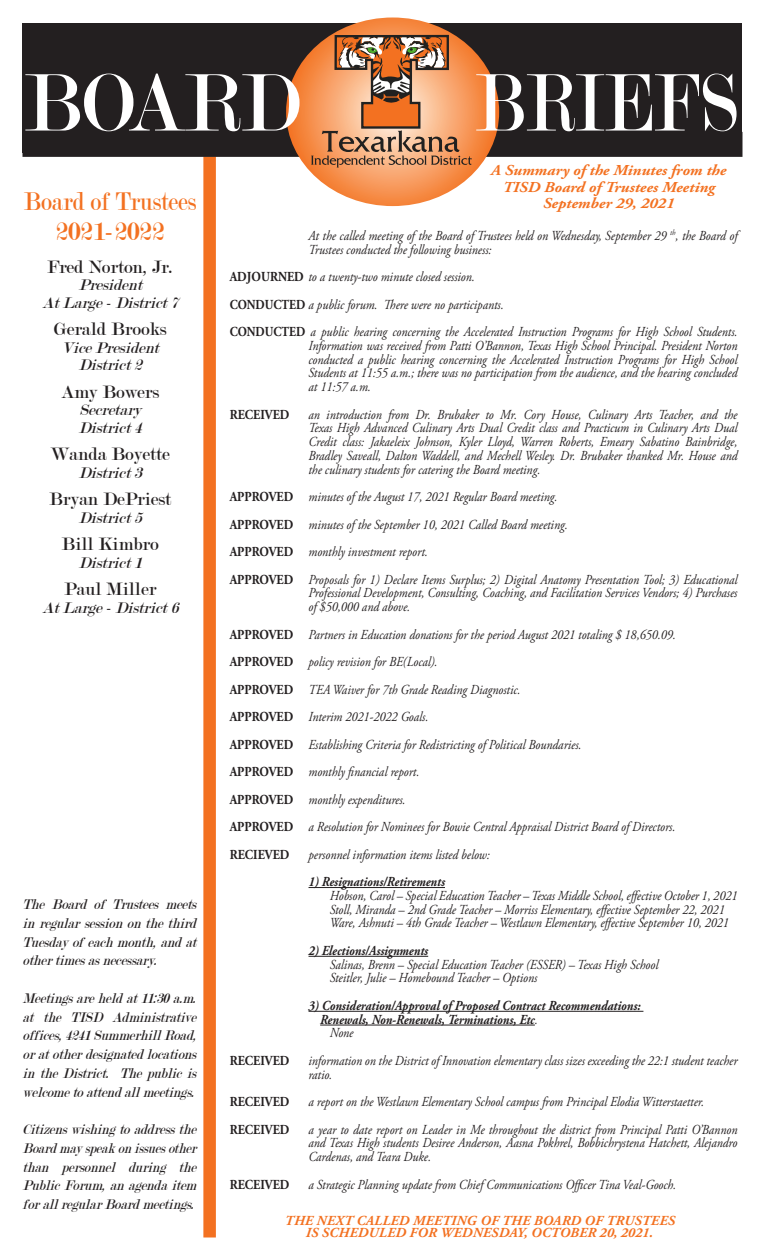
<style>
.page{position:relative;width:765px;height:1260px;background:#fff}
.page>*{position:absolute;margin:0;border:0;box-sizing:border-box;transform-origin:0 0}
.t1{font:87.25px "Modern";color:#fff;scale:.82 1}
.t2{font:87.25px "Modern";color:#fff;scale:.94 1}
.t3{font:27.5px "Modern";color:#f37121;scale:.88 1}
.t4{font:27.5px "Modern";color:#f37121}
.t5{font:19.25px "Modern";color:#231f20}
.t6{font:italic 16.5px "Modern";color:#231f20}
.t7{font:italic 700 15.12px/16.2px "Adobe Garamond Pro";color:#f37121;text-align:center;scale:1.07 1}
.t8{font:italic 15px/18.8px "Modern";color:#231f20;text-align:justify;scale:.92 1}
.t9{font:italic 13.75px/13.8px "Adobe Garamond Pro";color:#231f20;text-align:justify;scale:.88 1}
.t10{font:italic 700 13.75px "Adobe Garamond Pro";color:#231f20;scale:.88 1}
.t11{font:italic 700 13.75px/12.5px "Adobe Garamond Pro";letter-spacing:.015em;color:#f37121;text-align:center}
.t12{font:700 13.75px "Adobe Garamond Pro";color:#231f20;scale:.88 1}
.s1{font-weight:700;font-style:normal}
.s2{font-weight:400}
</style>
<div class="page">
<div style="left:22px;top:23px;width:720px;height:129px;background:#231f20"></div>
<div style="left:203px;top:156px;width:13px;height:1082px;background:#f37121"></div>
<div style="left:22px;top:132px;width:720px;height:25px;background:#231f20"></div>
<svg style="left:286px;top:18px;width:213px;height:188px"></svg>
<svg style="left:311px;top:34px;width:161px;height:134px"></svg>
<hr style="left:309px;top:887px;width:136px;height:1px;background:#231f20">
<hr style="left:309px;top:956px;width:119px;height:1px;background:#231f20">
<hr style="left:309px;top:1011px;width:334px;height:1px;background:#231f20">
<hr style="left:320px;top:1025px;width:215px;height:1px;background:#231f20">
<p class="t2" style="left:24px;top:59px;width:295px">BOARD</p>
<p class="t1" style="left:475px;top:59px;width:324px">BRIEFS</p>
<p class="t7" style="left:491px;top:163px;width:221px">A Summary of the Minutes from the<br>TISD Board of Trustees Meeting</p>
<p class="t7" style="left:543px;top:195px;width:124px">September 29, 2021</p>
<p class="t9" style="left:309px;top:229px;width:489px">At the called meeting of the Board of Trustees held on Wednesday, September 29 <sup>th</sup>, the Board of<br>Trustees conducted the following business:</p>
<p class="t9" style="left:230px;top:270px;width:280px"><span class="s1">ADJOURNED</span> to a twenty-two minute closed session.</p>
<p class="t9" style="left:230px;top:298px;width:313px"><span class="s1">CONDUCTED</span> a public forum. There were no participants.</p>
<p class="t9" style="left:309px;top:325px;width:489px;text-indent:-79px"><span class="s1">CONDUCTED</span> a public hearing concerning the Accelerated Instruction Programs for High School Students.<br>Information was received from Patti O’Bannon, Texas High School Principal. President Norton conducted a public hearing concerning the Accelerated Instruction Programs for High School Students at 11:55 a.m.; there was no participation from the audience, and the hearing concluded at 11:57 a.m.</p>
<p class="t12" style="left:230px;top:406px;width:69px">RECEIVED</p>
<p class="t9" style="left:309px;top:408px;width:489px">an introduction from Dr. Brubaker to Mr. Cory House, Culinary Arts Teacher, and the Texas High Advanced Culinary Arts Dual Credit class and Practicum in Culinary Arts Dual Credit class: Jakaeleix Johnson, Kyler Lloyd, Warren Roberts, Emeary Sabatino Bainbridge, Bradley Saveall, Dalton Waddell, and Mechell Wesley. Dr. Brubaker thanked Mr. House and the culinary students for catering the Board meeting.</p>
<p class="t9" style="left:230px;top:490px;width:374px"><span class="s1">APPROVED</span> minutes of the August 17, 2021 Regular Board meeting.</p>
<p class="t9" style="left:230px;top:518px;width:386px"><span class="s1">APPROVED</span> minutes of the September 10, 2021 Called Board meeting.</p>
<p class="t9" style="left:230px;top:545px;width:227px"><span class="s1">APPROVED</span> monthly investment report.</p>
<p class="t9" style="left:309px;top:573px;width:489px;text-indent:-79px"><span class="s1">APPROVED</span> Proposals for 1) Declare Items Surplus; 2) Digital Anatomy Presentation Tool; 3) Educational Professional Development, Consulting, Coaching, and Facilitation Services Vendors; 4) Purchases of $50,000 and above.</p>
<p class="t9" style="left:230px;top:628px;width:509px"><span class="s1">APPROVED</span> Partners in Education donations for the period August 2021 totaling $ 18,650.09.</p>
<p class="t9" style="left:230px;top:655px;width:238px"><span class="s1">APPROVED</span> policy revision for BE(Local).</p>
<p class="t9" style="left:230px;top:683px;width:332px"><span class="s1">APPROVED</span> TEA Waiver for 7th Grade Reading Diagnostic.</p>
<p class="t9" style="left:230px;top:710px;width:227px"><span class="s1">APPROVED</span> Interim 2021-2022 Goals.</p>
<p class="t9" style="left:230px;top:738px;width:401px"><span class="s1">APPROVED</span> Establishing Criteria for Redistricting of Political Boundaries.</p>
<p class="t9" style="left:230px;top:765px;width:217px"><span class="s1">APPROVED</span> monthly financial report.</p>
<p class="t9" style="left:230px;top:793px;width:201px"><span class="s1">APPROVED</span> monthly expenditures.</p>
<p class="t9" style="left:230px;top:820px;width:508px"><span class="s1">APPROVED</span> a Resolution for Nominees for Bowie Central Appraisal District Board of Directors.</p>
<p class="t12" style="left:230px;top:846px;width:69px">RECIEVED</p>
<p class="t9" style="left:309px;top:848px;width:208px">personnel information items listed below:</p>
<p class="t10" style="left:309px;top:874px;width:157px">1) Resignations/Retirements</p>
<p class="t9" style="left:330px;top:889px;width:465px">Hobson, Carol – Special Education Teacher – Texas Middle School, effective October 1, 2021</p>
<p class="t9" style="left:330px;top:903px;width:450px">Stoll, Miranda – 2nd Grade Teacher – Morriss Elementary, effective September 22, 2021</p>
<p class="t9" style="left:330px;top:917px;width:455px">Ware, Ashnuti – 4th Grade Teacher – Westlawn Elementary, effective September 10, 2021</p>
<p class="t10" style="left:309px;top:943px;width:138px">2) Elections/Assignments</p>
<p class="t9" style="left:330px;top:958px;width:375px">Salinas, Brenn – Special Education Teacher (ESSER) – Texas High School</p>
<p class="t9" style="left:330px;top:972px;width:237px">Steitler, Julie – Homebound Teacher – Options</p>
<p class="t10" style="left:309px;top:998px;width:379px">3) Consideration/Approval of Proposed Contract Recommendations:</p>
<p class="t10" style="left:320px;top:1011px;width:249px">Renewals, Non-Renewals, Terminations, Etc<span class="s2">.</span></p>
<p class="t9" style="left:330px;top:1027px;width:28px">None</p>
<p class="t12" style="left:230px;top:1053px;width:69px">RECEIVED</p>
<p class="t9" style="left:309px;top:1054px;width:489px">information on the District of Innovation elementary class sizes exceeding the 22:1 student teacher ratio.</p>
<p class="t12" style="left:230px;top:1094px;width:69px">RECEIVED</p>
<p class="t9" style="left:309px;top:1095px;width:451px">a report on the Westlawn Elementary School campus from Principal Elodia Witterstaetter.</p>
<p class="t12" style="left:230px;top:1121px;width:69px">RECEIVED</p>
<p class="t9" style="left:309px;top:1123px;width:489px">a year to date report on Leader in Me throughout the district from Principal Patti O’Bannon and Texas High students Desiree Anderson, Aasna Pokhrel, Bobbichrystena Hatchett, Alejandro Cardenas, and Teara Duke.</p>
<p class="t12" style="left:230px;top:1176px;width:69px">RECEIVED</p>
<p class="t9" style="left:309px;top:1178px;width:419px">a Strategic Planning update from Chief Communications Officer Tina Veal-Gooch.</p>
<p class="t11" style="left:285px;top:1214px;width:392px">THE NEXT CALLED MEETING OF THE BOARD OF TRUSTEES<br>IS SCHEDULED FOR WEDNESDAY, OCTOBER 20, 2021.</p>
<p class="t3" style="left:24px;top:187px;width:198px">Board of Trustees</p>
<p class="t4" style="left:56px;top:218px;width:110px">2021-2022</p>
<p class="t5" style="left:47px;top:257px;width:128px">Fred Norton, Jr.</p>
<p class="t6" style="left:78px;top:277px;width:69px">President</p>
<p class="t6" style="left:42px;top:294px;width:142px">AtLarge-District7</p>
<p class="t5" style="left:54px;top:319px;width:114px">Gerald Brooks</p>
<p class="t6" style="left:62px;top:339px;width:103px">VicePresident</p>
<p class="t6" style="left:79px;top:357px;width:69px">District2</p>
<p class="t5" style="left:61px;top:382px;width:100px">Amy Bowers</p>
<p class="t6" style="left:79px;top:402px;width:68px">Secretary</p>
<p class="t6" style="left:79px;top:419px;width:69px">District4</p>
<p class="t5" style="left:51px;top:444px;width:121px">Wanda Boyette</p>
<p class="t6" style="left:79px;top:464px;width:69px">District3</p>
<p class="t5" style="left:49px;top:489px;width:124px">Bryan DePriest</p>
<p class="t6" style="left:79px;top:509px;width:69px">District5</p>
<p class="t5" style="left:62px;top:534px;width:99px">Bill Kimbro</p>
<p class="t6" style="left:79px;top:554px;width:69px">District1</p>
<p class="t5" style="left:64px;top:579px;width:94px">Paul Miller</p>
<p class="t6" style="left:42px;top:599px;width:142px">AtLarge-District6</p>
<p class="t8" style="left:22px;top:895px;width:195px">The Board of Trustees meets inregularsessiononthethird Tuesdayofeach month,andat othertimesasnecessary.</p>
<p class="t8" style="left:22px;top:989px;width:195px">Meetingsareheldat11:30a.m. at the TISD Administrative offices,4241SummerhillRoad, oratotherdesignatedlocations in the District. The p ublic is welcometoattendallmeetings.</p>
<p class="t8" style="left:22px;top:1120px;width:195px">Citizenswishing toaddressthe Boardmayspeakonissuesother than personnel during the PublicForum,anag endaitem forallregularBoardmeetings.</p>
</div>
